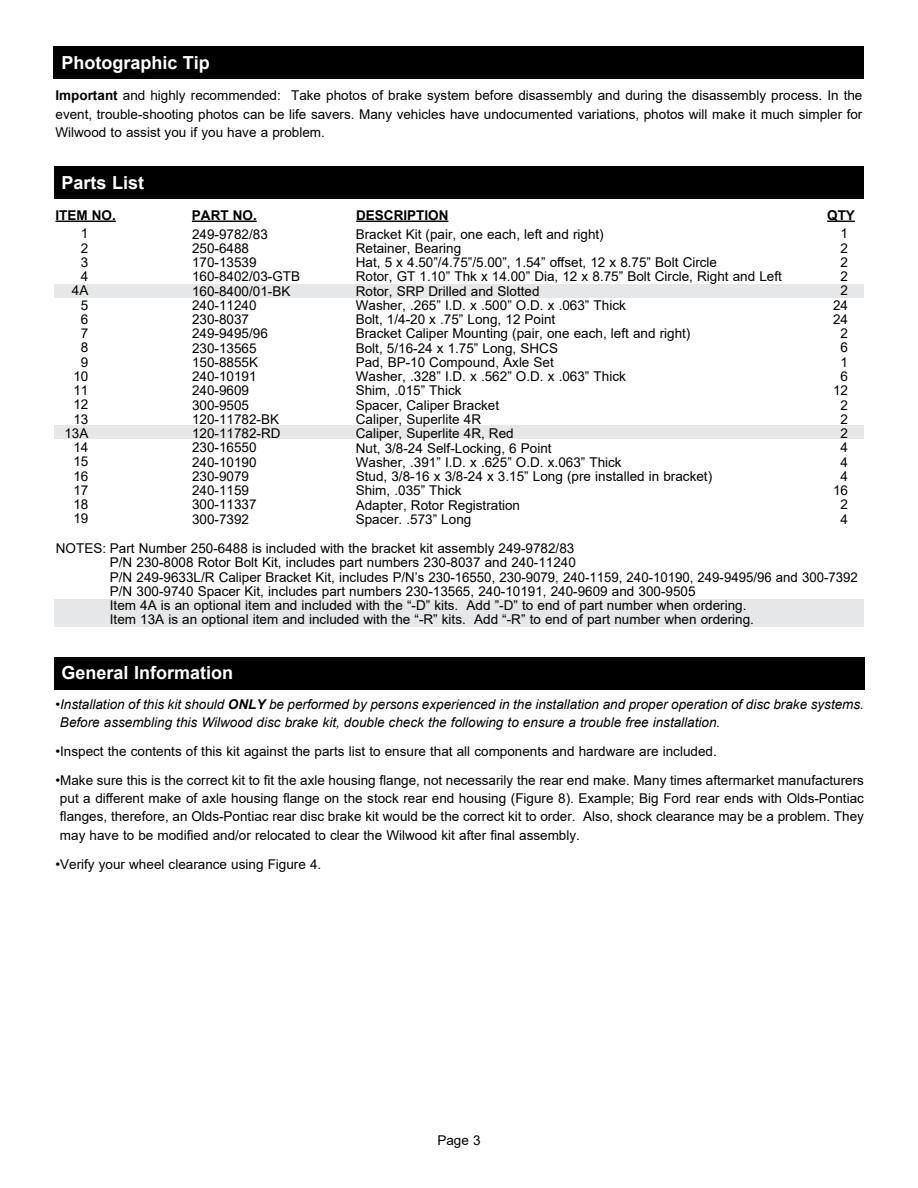
<style>
.page{position:relative;width:918px;height:1188px;background:#fff}
.page>*{position:absolute;margin:0;border:0;box-sizing:border-box;transform-origin:0 0}
.t1{font:700 18px "Arial";color:#fff}
.t2{font:13.5px/14.2px "Arial";color:#000}
.t3{font:italic 13.5px/18.3px "Arial";color:#000}
.t4{font:700 13.5px "Arial";color:#000}
.s1{font-weight:700}
.s2{font-style:normal}
</style>
<div class="page">
<div style="left:54px;top:166px;width:810px;height:33px;background:#000"></div>
<div style="left:54px;top:657px;width:811px;height:32px;background:#000"></div>
<div style="left:54px;top:285px;width:810px;height:13px;background:#e6e7e8"></div>
<div style="left:54px;top:425px;width:810px;height:14px;background:#e6e7e8"></div>
<div style="left:54px;top:599px;width:810px;height:28px;background:#e6e7e8"></div>
<hr style="left:56px;top:221px;width:60px;height:1px;background:#000">
<hr style="left:192px;top:221px;width:65px;height:1px;background:#000">
<hr style="left:356px;top:221px;width:92px;height:1px;background:#000">
<svg style="left:827px;top:221px;width:28px;height:1px"></svg>
<div style="left:54px;top:46px;width:810px;height:33px;background:#000"></div>
<h1 class="t1" style="left:61px;top:50px;width:150px">Photographic Tip</h1>
<p class="t2" style="left:55px;top:86px;width:808px;line-height:18.3px;text-align:justify"><span class="s1">Important</span> and highly recommended: Take photos of brake system before disassembly and during the disassembly process. In the event, trouble-shooting photos can be life savers. Many vehicles have undocumented variations, photos will make it much simpler for Wilwood to assist you if you have a problem.</p>
<h1 class="t1" style="left:62px;top:170px;width:84px">Parts List</h1>
<p class="t4" style="left:56px;top:206px;width:62px">ITEM NO.</p>
<p class="t4" style="left:192px;top:206px;width:66px">PART NO.</p>
<p class="t4" style="left:356px;top:206px;width:94px">DESCRIPTION</p>
<p class="t4" style="left:827px;top:206px;width:29px">QTY</p>
<p class="t2" style="left:192px;top:227px;width:110px">249-9782/83<br>250-6488<br>170-13539<br>160-8402/03-GTB<br>160-8400/01-BK<br>240-11240<br>230-8037<br>249-9495/96<br>230-13565<br>150-8855K<br>240-10191<br>240-9609<br>300-9505<br>120-11782-BK<br>120-11782-RD<br>230-16550<br>240-10190<br>230-9079<br>240-1159<br>300-11337<br>300-7392</p>
<p class="t2" style="left:356px;top:227px;width:428px">Bracket Kit (pair, one each, left and right)<br>Retainer, Bearing<br>Hat, 5 x 4.50”/4.75”/5.00”, 1.54” offset, 12 x 8.75” Bolt Circle<br>Rotor, GT 1.10” Thk x 14.00” Dia, 12 x 8.75” Bolt Circle, Right and Left Rotor, SRP Drilled and Slotted<br>Washer, .265” I.D. x .500” O.D. x .063” Thick<br>Bolt, 1/4-20 x .75” Long, 12 Point<br>Bracket Caliper Mounting (pair, one each, left and right)<br>Bolt, 5/16-24 x 1.75” Long, SHCS<br>Pad, BP-10 Compound, Axle Set<br>Washer, .328” I.D. x .562” O.D. x .063” Thick<br>Shim, .015” Thick<br>Spacer, Caliper Bracket<br>Caliper, Superlite 4R<br>Caliper, Superlite 4R, Red<br>Nut, 3/8-24 Self-Locking, 6 Point<br>Washer, .391” I.D. x .625” O.D. x.063” Thick<br>Stud, 3/8-16 x 3/8-24 x 3.15” Long (pre installed in bracket)<br>Shim, .035” Thick<br>Adapter, Rotor Registration<br>Spacer. .573” Long</p>
<p class="t2" style="left:64px;top:226px;width:26px;text-align:right">1<br>2<br>3<br>4<br>4A<br>5<br>6<br>7<br>8<br>9<br>10<br>11<br>12<br>13<br>13A<br>14<br>15<br>16<br>17<br>18<br>19</p>
<p class="t2" style="left:833px;top:226px;width:17px;text-align:center">1<br>2<br>2<br>2<br>2<br>24<br>24<br>2<br>6<br>1<br>6<br>12<br>2<br>2<br>2<br>4<br>4<br>4<br>16<br>2<br>4</p>
<p class="t2" style="left:110px;top:541px;width:750px;text-indent:-54px">NOTES: Part Number 250-6488 is included with the bracket kit assembly 249-9782/83<br>P/N 230-8008 Rotor Bolt Kit, includes part numbers 230-8037 and 240-11240<br>P/N 249-9633L/R Caliper Bracket Kit, includes P/N’s 230-16550, 230-9079, 240-1159, 240-10190, 249-9495/96 and 300-7392<br>P/N 300-9740 Spacer Kit, includes part numbers 230-13565, 240-10191, 240-9609 and 300-9505<br>Item 4A is an optional item and included with the “-D” kits. Add ”-D” to end of part number when ordering.<br>Item 13A is an optional item and included with the “-R” kits. Add “-R” to end of part number when ordering.</p>
<h1 class="t1" style="left:62px;top:660px;width:173px">General Information</h1>
<p class="t3" style="left:60px;top:695px;width:806px;text-indent:-4px"><span class="s2">•</span>Installation of this kit should <span class="s1">ONLY</span> be performed by persons experienced in the installation and proper operation of disc brake systems.<br>Before assembling this Wilwood disc brake kit, double check the following to ensure a trouble free installation.</p>
<p class="t2" style="left:56px;top:744px;width:663px">•Inspect the contents of this kit against the parts list to ensure that all components and hardware are included.</p>
<p class="t2" style="left:60px;top:771px;width:805px;line-height:18.3px;text-align:justify;text-indent:-4px">•Make sure this is the correct kit to fit the axle housing flange, not necessarily the rear end make. Many times aftermarket manufacturers put a different make of axle housing flange on the stock rear end housing (Figure 8). Example; Big Ford rear ends with Olds-Pontiac flanges, therefore, an Olds-Pontiac rear disc brake kit would be the correct kit to order. Also, shock clearance may be a problem. They may have to be modified and/or relocated to clear the Wilwood kit after final assembly.</p>
<p class="t2" style="left:56px;top:857px;width:267px">•Verify your wheel clearance using Figure 4.</p>
<p class="t2" style="left:437px;top:1133px;width:45px">Page 3</p>
</div>
